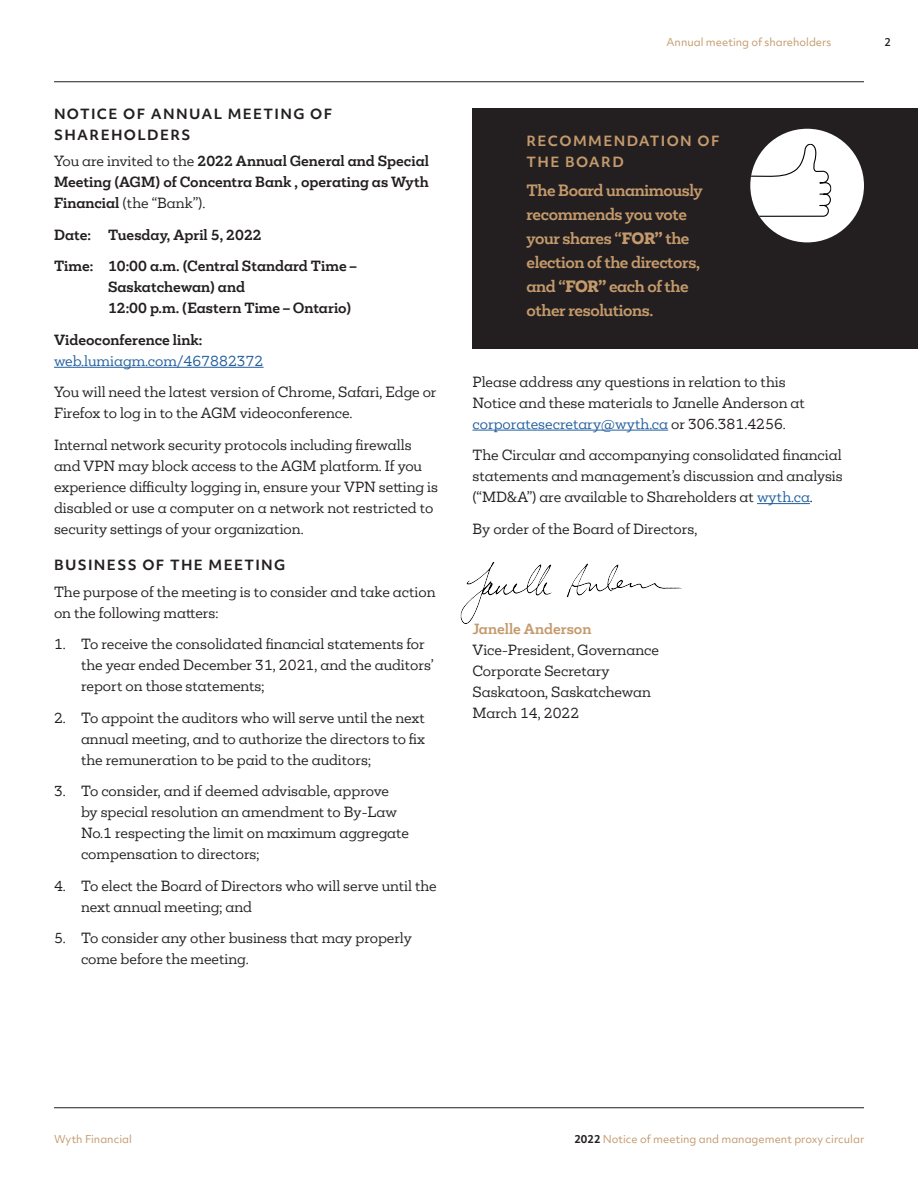
<style>
.page{position:relative;width:918px;height:1188px;background:#fff}
.page>*{position:absolute;margin:0;border:0;box-sizing:border-box;transform-origin:0 0}
.t1{font:700 15px/24px "Mokoko";letter-spacing:-.025em;color:#c49a6c}
.t2{font:13.5px/21px "Mokoko";color:#231f20}
.t3{font:700 13.5px/21px "Mokoko";color:#231f20;text-align:justify}
.t4{font:700 13.5px/21px "Objektiv Mk 2";letter-spacing:.1em;color:#231f20}
.t5{font:13.5px "Mokoko";color:#215e9e}
.t6{font:700 13.5px/21px "Objektiv Mk 2";letter-spacing:.1em;color:#c49a6c}
.t7{font:700 13.5px "Mokoko";color:#c49a6c}
.t8{font:10.5px "Objektiv Mk 2";color:#c49a6c}
.t9{font:500 10.5px "Objektiv Mk 2";color:#231f20}
.s1{font-weight:400}
.s2{font-weight:800}
.s3{color:#215e9e}
.s4{font-weight:700;color:#231f20}
</style>
<div class="page">
<hr style="left:54px;top:367px;width:210px;height:1px;background:#215e9e">
<hr style="left:472px;top:430px;width:196px;height:1px;background:#215e9e">
<hr style="left:757px;top:503px;width:53px;height:1px;background:#215e9e">
<div style="left:472px;top:108px;width:446px;height:241px;background:#231f20"></div>
<div style="left:750px;top:129px;width:114px;height:113px;background:#fff;border-radius:50%"></div>
<svg style="left:750px;top:144px;width:81px;height:73px"></svg>
<hr style="left:54px;top:81px;width:810px;height:1px;background:#231f20">
<hr style="left:54px;top:1107px;width:810px;height:1px;background:#231f20">
<img style="left:460px;top:562px;width:222px;height:62px">
<p class="t4" style="left:54px;top:103px;width:280px">NOTICE OF ANNUAL MEETING OF<br>SHAREHOLDERS</p>
<p class="t3" style="left:54px;top:151px;width:377px"><span class="s1">You are invited to the</span> 2022 Annual General and Special Meeting (AGM) of Concentra Bank , operating as Wyth Financial <span class="s1">(the “Bank”).</span></p>
<p class="t3" style="left:54px;top:224px;width:38px">Date:</p>
<p class="t3" style="left:108px;top:224px;width:155px">Tuesday, April 5, 2022</p>
<p class="t3" style="left:108px;top:256px;width:250px;text-align:left;text-indent:-54px">Time: 10:00 a.m. (Central Standard Time –<br>Saskatchewan) and<br>12:00 p.m. (Eastern Time – Ontario)</p>
<p class="t3" style="left:54px;top:329px;width:150px">Videoconference link:</p>
<p class="t5" style="left:54px;top:352px;width:211px">web.lumiagm.com/467882372</p>
<p class="t2" style="left:54px;top:381px;width:384px">You will need the latest version of Chrome, Safari, Edge or<br>Firefox to log in to the AGM videoconference.</p>
<p class="t2" style="left:54px;top:434px;width:386px">Internal network security protocols including firewalls and VPN may block access to the AGM platform. If you experience difficulty logging in, ensure your VPN setting is disabled or use a computer on a network not restricted to security settings of your organization.</p>
<p class="t4" style="left:54px;top:555px;width:233px">BUSINESS OF THE MEETING</p>
<p class="t2" style="left:54px;top:581px;width:383px">The purpose of the meeting is to consider and take action on the following matters:</p>
<p class="t2" style="left:81px;top:633px;width:354px;text-indent:-27px">1. To receive the consolidated financial statements for the year ended December 31, 2021, and the auditors’ report on those statements;</p>
<p class="t2" style="left:81px;top:707px;width:346px;text-align:justify;text-indent:-27px">2. To appoint the auditors who will serve until the next annual meeting, and to authorize the directors to fix the remuneration to be paid to the auditors;</p>
<p class="t2" style="left:81px;top:780px;width:330px;text-indent:-27px">3. To consider, and if deemed advisable, approve by special resolution an amendment to By-Law No.1 respecting the limit on maximum aggregate compensation to directors;</p>
<p class="t2" style="left:81px;top:875px;width:357px;text-indent:-27px">4. To elect the Board of Directors who will serve until the next annual meeting; and</p>
<p class="t2" style="left:81px;top:928px;width:332px;text-indent:-27px">5. To consider any other business that may properly come before the meeting.</p>
<p class="t8" style="left:667px;top:35px;width:166px">Annual meeting of shareholders</p>
<p class="t9" style="left:884px;top:35px;width:8px">2</p>
<p class="t6" style="left:526px;top:130px;width:195px">RECOMMENDATION OF<br>THE BOARD</p>
<p class="t1" style="left:526px;top:179px;width:178px">The Board unanimously recommends you vote your shares “<span class="s2">FOR”</span> the election of the directors, and “<span class="s2">FOR”</span> each of the other resolutions.</p>
<p class="t2" style="left:472px;top:371px;width:334px">Please address any questions in relation to this<br>Notice and these materials to Janelle Anderson at <span class="s3">corporatesecretary@wyth.ca</span> or 306.381.4256.</p>
<p class="t2" style="left:472px;top:444px;width:372px;text-align:justify">The Circular and accompanying consolidated financial statements and management’s discussion and analysis (“MD&amp;A”) are available to Shareholders at <span class="s3">wyth.ca</span>.</p>
<p class="t2" style="left:472px;top:518px;width:226px">By order of the Board of Directors,</p>
<p class="t7" style="left:472px;top:620px;width:120px">Janelle Anderson</p>
<p class="t2" style="left:472px;top:640px;width:188px">Vice-President, Governance<br>Corporate Secretary<br>Saskatoon, Saskatchewan<br>March 14, 2022</p>
<p class="t8" style="left:54px;top:1131px;width:79px">Wyth Financial</p>
<p class="t8" style="left:574px;top:1131px;width:291px"><span class="s4">2022</span> Notice of meeting and management proxy circular</p>
</div>
